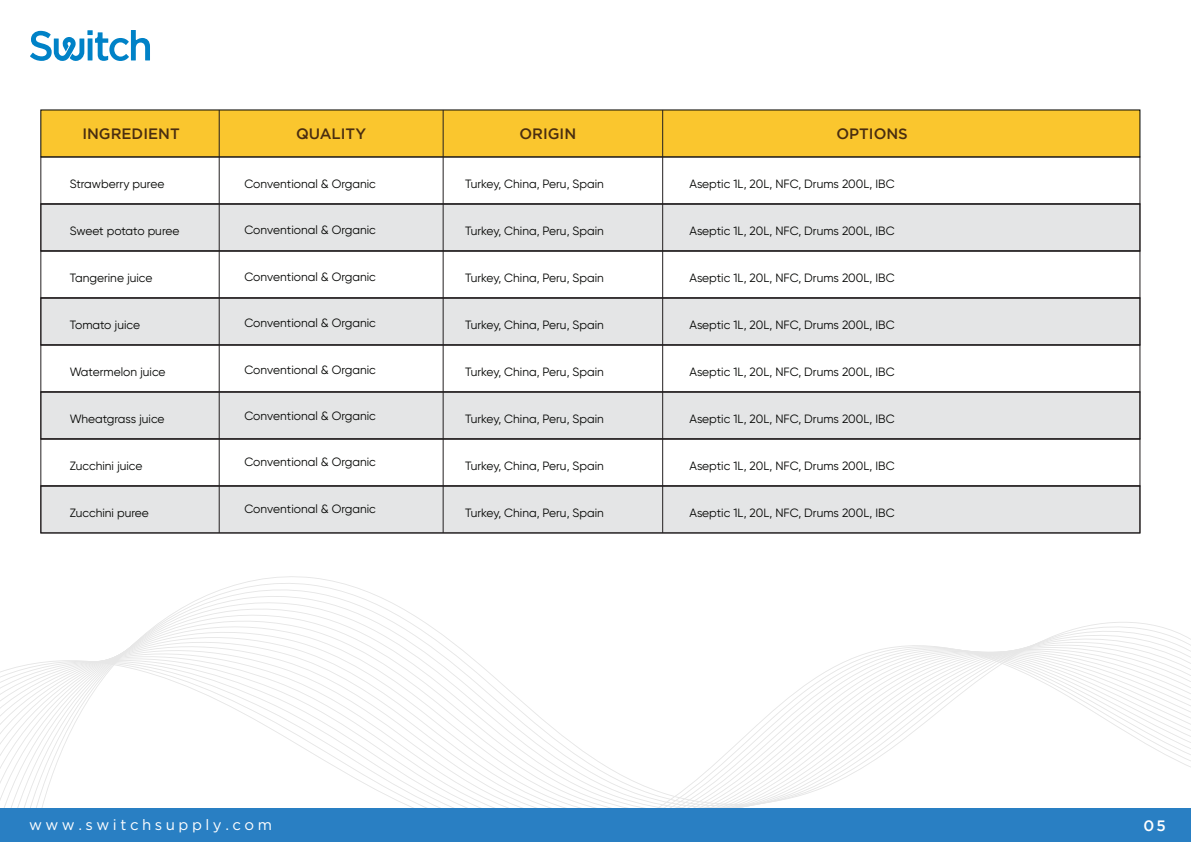
<style>
.page{position:relative;width:1191px;height:842px;background:#fff}
.page>*{position:absolute;margin:0;border:0;box-sizing:border-box;transform-origin:0 0}
.t1{font:500 15px "Gotham";color:#492d10}
.t2{font:15px "Gotham";letter-spacing:.235em;color:#fff}
.t3{font:500 15px "Gotham";color:#fff}
.t4{font:12px "Gilroy";color:#040503}
</style>
<div class="page">
<div style="left:41px;top:204px;width:1099px;height:47px;background:#e4e5e6"></div>
<div style="left:41px;top:298px;width:1099px;height:47px;background:#e4e5e6"></div>
<div style="left:41px;top:392px;width:1099px;height:47px;background:#e4e5e6"></div>
<div style="left:41px;top:486px;width:1099px;height:47px;background:#e4e5e6"></div>
<svg style="left:26px;top:576px;width:1165px;height:266px"></svg>
<svg style="left:30px;top:30px;width:120px;height:31px"></svg>
<div style="left:40px;top:109px;width:1100px;height:48px;background:#fac62e"></div>
<div style="left:41px;top:157px;width:1099px;height:47px;border:1px solid #231f20"></div>
<div style="left:41px;top:204px;width:1099px;height:47px;border:1px solid #231f20"></div>
<div style="left:41px;top:251px;width:1099px;height:47px;border:1px solid #231f20"></div>
<div style="left:41px;top:298px;width:1099px;height:47px;border:1px solid #231f20"></div>
<div style="left:41px;top:345px;width:1099px;height:47px;border:1px solid #231f20"></div>
<div style="left:41px;top:392px;width:1099px;height:47px;border:1px solid #231f20"></div>
<div style="left:41px;top:439px;width:1099px;height:47px;border:1px solid #231f20"></div>
<div style="left:41px;top:486px;width:1099px;height:47px;border:1px solid #231f20"></div>
<hr style="left:219px;top:110px;width:1px;height:423px;background:#231f20">
<hr style="left:443px;top:110px;width:1px;height:423px;background:#231f20">
<hr style="left:662px;top:110px;width:1px;height:423px;background:#231f20">
<div style="left:0;top:808px;width:1190px;height:34px;background:#297fc3"></div>
<p class="t1" style="left:82px;top:125px;width:99px">INGREDIENT</p>
<p class="t4" style="left:70px;top:176px;width:96px">Strawberry puree</p>
<p class="t4" style="left:70px;top:223px;width:111px">Sweet potato puree</p>
<p class="t4" style="left:70px;top:270px;width:84px">Tangerine juice</p>
<p class="t4" style="left:70px;top:317px;width:72px">Tomato juice</p>
<p class="t4" style="left:70px;top:364px;width:97px">Watermelon juice</p>
<p class="t4" style="left:70px;top:411px;width:96px">Wheatgrass juice</p>
<p class="t4" style="left:70px;top:458px;width:74px">Zucchini juice</p>
<p class="t4" style="left:70px;top:505px;width:81px">Zucchini puree</p>
<p class="t1" style="left:296px;top:125px;width:72px">QUALITY</p>
<p class="t1" style="left:519px;top:125px;width:58px">ORIGIN</p>
<p class="t1" style="left:836px;top:125px;width:73px">OPTIONS</p>
<p class="t4" style="left:244px;top:176px;width:133px">Conventional &amp; Organic</p>
<p class="t4" style="left:244px;top:223px;width:133px">Conventional &amp; Organic</p>
<p class="t4" style="left:244px;top:269px;width:133px">Conventional &amp; Organic</p>
<p class="t4" style="left:244px;top:316px;width:133px">Conventional &amp; Organic</p>
<p class="t4" style="left:244px;top:362px;width:133px">Conventional &amp; Organic</p>
<p class="t4" style="left:244px;top:408px;width:133px">Conventional &amp; Organic</p>
<p class="t4" style="left:244px;top:455px;width:133px">Conventional &amp; Organic</p>
<p class="t4" style="left:244px;top:501px;width:133px">Conventional &amp; Organic</p>
<p class="t4" style="left:465px;top:176px;width:140px">Turkey, China, Peru, Spain</p>
<p class="t4" style="left:465px;top:223px;width:140px">Turkey, China, Peru, Spain</p>
<p class="t4" style="left:465px;top:270px;width:140px">Turkey, China, Peru, Spain</p>
<p class="t4" style="left:465px;top:317px;width:140px">Turkey, China, Peru, Spain</p>
<p class="t4" style="left:465px;top:364px;width:140px">Turkey, China, Peru, Spain</p>
<p class="t4" style="left:465px;top:411px;width:140px">Turkey, China, Peru, Spain</p>
<p class="t4" style="left:465px;top:458px;width:140px">Turkey, China, Peru, Spain</p>
<p class="t4" style="left:465px;top:505px;width:140px">Turkey, China, Peru, Spain</p>
<p class="t4" style="left:689px;top:176px;width:207px">Aseptic 1L, 20L, NFC, Drums 200L, IBC</p>
<p class="t4" style="left:689px;top:223px;width:207px">Aseptic 1L, 20L, NFC, Drums 200L, IBC</p>
<p class="t4" style="left:689px;top:270px;width:207px">Aseptic 1L, 20L, NFC, Drums 200L, IBC</p>
<p class="t4" style="left:689px;top:317px;width:207px">Aseptic 1L, 20L, NFC, Drums 200L, IBC</p>
<p class="t4" style="left:689px;top:364px;width:207px">Aseptic 1L, 20L, NFC, Drums 200L, IBC</p>
<p class="t4" style="left:689px;top:411px;width:207px">Aseptic 1L, 20L, NFC, Drums 200L, IBC</p>
<p class="t4" style="left:689px;top:458px;width:207px">Aseptic 1L, 20L, NFC, Drums 200L, IBC</p>
<p class="t4" style="left:689px;top:505px;width:207px">Aseptic 1L, 20L, NFC, Drums 200L, IBC</p>
<p class="t2" style="left:29px;top:817px;width:244px">www.switchsupply.com</p>
<p class="t3" style="left:1143px;top:817px;width:24px">05</p>
</div>
